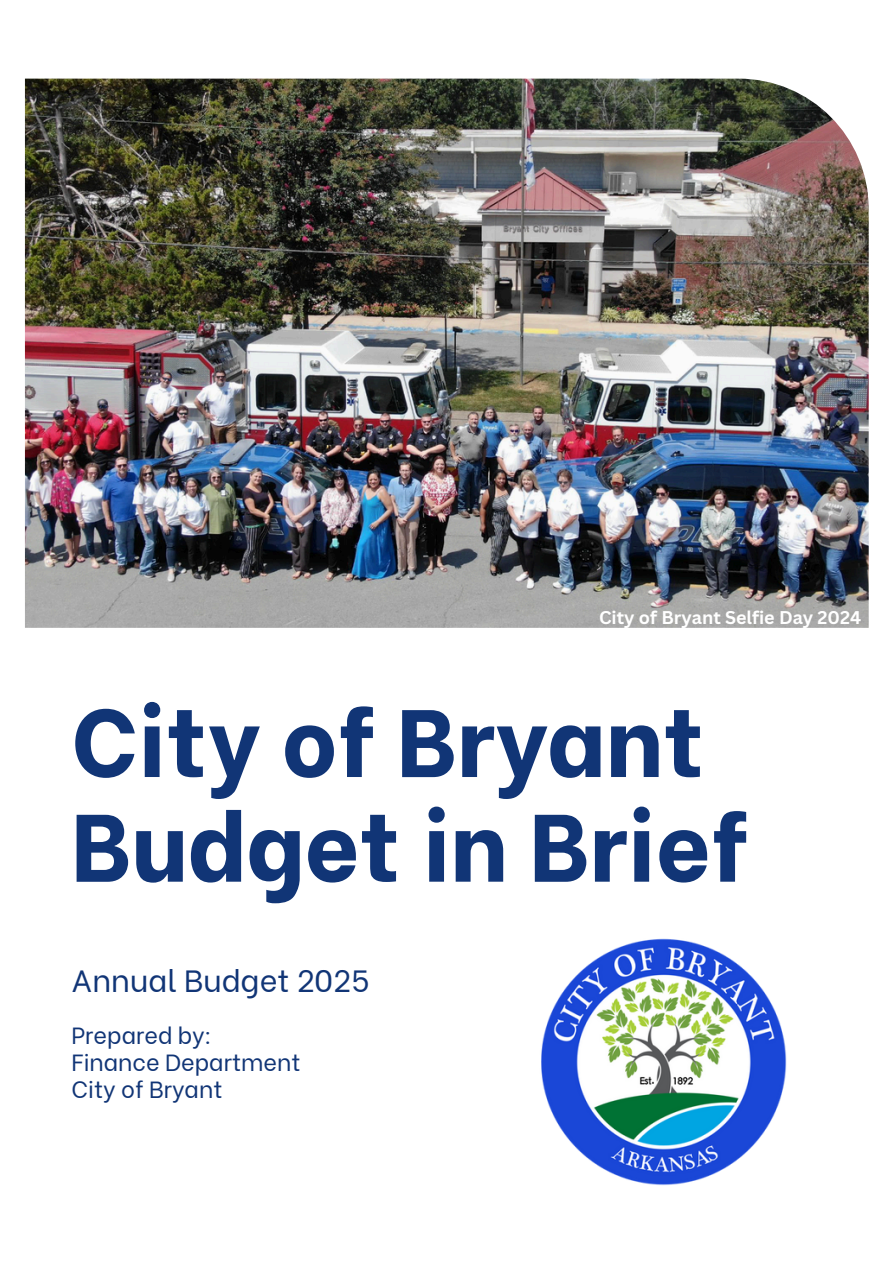
<style>
.page{position:relative;width:894px;height:1264px;background:#fff}
.page>*{position:absolute;margin:0;border:0;box-sizing:border-box;transform-origin:0 0}
.t1{font:800 95.55px/104.7px "Be Vietnam";color:#113576}
.t2{font:30.6px "Be Vietnam";color:#113576}
.t3{font:23.4px/27px "Be Vietnam";color:#113576}
.t4{font:700 18px "Canva Sans";color:#fff}
</style>
<div class="page">
<img style="left:25px;top:79px;width:843px;height:549px">
<img style="left:541px;top:938px;width:246px;height:248px">
<p class="t4" style="left:599px;top:604px;width:263px">City of Bryant Selfie Day 2024</p>
<h1 class="t1" style="left:72px;top:680px;width:678px">City of Bryant<br>Budget in Brief</h1>
<p class="t2" style="left:72px;top:955px;width:299px">Annual Budget 2025</p>
<h3 class="t3" style="left:72px;top:1019px;width:230px">Prepared by:<br>Finance Department<br>City of Bryant</h3>
</div>
